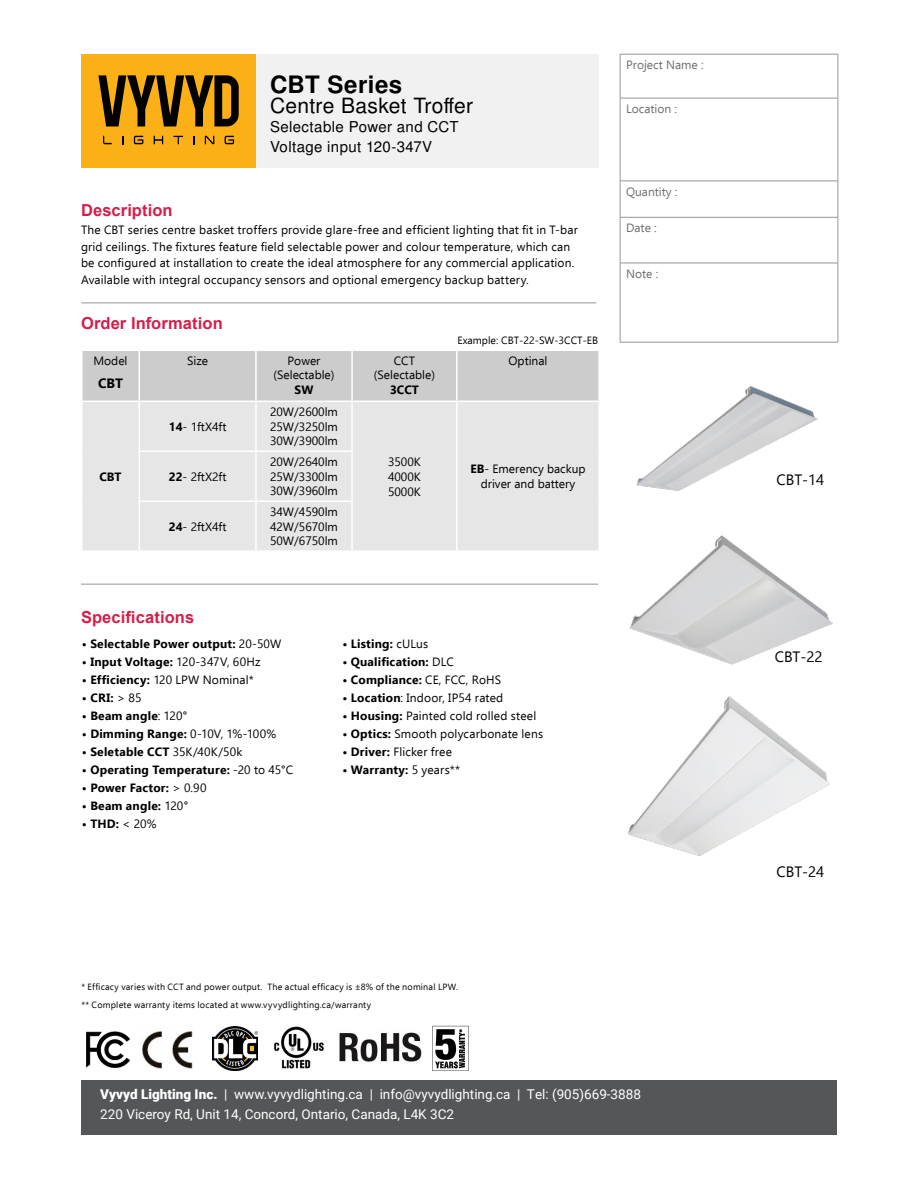
<style>
.page{position:relative;width:918px;height:1188px;background:#fff}
.page>*{position:absolute;margin:0;border:0;box-sizing:border-box;transform-origin:0 0}
.t1{font:700 24px "Free Sans";letter-spacing:.02em;color:#000}
.t2{font:21px "Free Sans";letter-spacing:.015em;color:#000}
.t3{font:700 16.5px "Arial";letter-spacing:.005em;color:#d51e49}
.t4{font:15px/19.5px "Free Sans";letter-spacing:.025em;color:#000}
.t5{font:15px "Ebrima";color:#000}
.t6{font:13.5px/20.2px "Roboto";color:#fff}
.t7{font:700 13.5px "Ebrima";color:#000}
.t8{font:12px/14.4px "Ebrima";letter-spacing:.01em;color:#000;text-align:justify}
.t9{font:700 12px "Ebrima";letter-spacing:.015em;color:#000}
.t10{font:12px "Ebrima";color:#6d6e71}
.t11{font:10.5px "Ebrima";color:#000}
.t12{font:9px/18px "Ebrima";letter-spacing:.025em;color:#000}
.s1{font-weight:700}
.s2{font-weight:400}
.s3{font-weight:900}
</style>
<div class="page">
<div style="left:81px;top:54px;width:187px;height:114px;background:#fcb017"></div>
<div style="left:256px;top:54px;width:342px;height:114px;background:#f1f1f2"></div>
<svg style="left:98px;top:75px;width:141px;height:51px"></svg>
<svg style="left:134px;top:136px;width:9px;height:8px"></svg>
<svg style="left:225px;top:136px;width:9px;height:8px"></svg>
<svg style="left:205px;top:135px;width:9px;height:9px"></svg>
<svg style="left:103px;top:136px;width:9px;height:8px"></svg>
<svg style="left:122px;top:136px;width:2px;height:8px"></svg>
<svg style="left:154px;top:136px;width:9px;height:8px"></svg>
<svg style="left:193px;top:136px;width:2px;height:8px"></svg>
<svg style="left:174px;top:136px;width:9px;height:8px"></svg>
<div style="left:81px;top:1080px;width:756px;height:54px;background:#545658"></div>
<hr style="left:620px;top:54px;width:218px;height:1px;background:#939598">
<hr style="left:620px;top:54px;width:1px;height:44px;background:#939598">
<hr style="left:838px;top:54px;width:1px;height:44px;background:#939598">
<hr style="left:620px;top:98px;width:218px;height:1px;background:#939598">
<hr style="left:620px;top:98px;width:1px;height:83px;background:#939598">
<hr style="left:838px;top:98px;width:1px;height:83px;background:#939598">
<hr style="left:620px;top:181px;width:218px;height:1px;background:#939598">
<hr style="left:620px;top:181px;width:1px;height:36px;background:#939598">
<hr style="left:838px;top:181px;width:1px;height:36px;background:#939598">
<hr style="left:620px;top:217px;width:218px;height:1px;background:#939598">
<hr style="left:620px;top:217px;width:1px;height:46px;background:#939598">
<hr style="left:838px;top:217px;width:1px;height:46px;background:#939598">
<hr style="left:620px;top:263px;width:218px;height:1px;background:#939598">
<hr style="left:620px;top:263px;width:1px;height:79px;background:#939598">
<hr style="left:838px;top:263px;width:1px;height:79px;background:#939598">
<hr style="left:620px;top:342px;width:218px;height:1px;background:#939598">
<svg style="left:432px;top:1026px;width:37px;height:45px"></svg>
<img style="left:142px;top:1031px;width:51px;height:38px">
<img style="left:86px;top:1031px;width:44px;height:37px">
<img style="left:274px;top:1026px;width:50px;height:43px">
<img style="left:212px;top:1026px;width:45px;height:45px">
<img style="left:339px;top:1032px;width:83px;height:30px">
<div style="left:82px;top:351px;width:516px;height:50px;background:#ccc"></div>
<div style="left:82px;top:402px;width:516px;height:148px;background:#e6e6e6"></div>
<hr style="left:139px;top:351px;width:1px;height:50px;background:#fff">
<hr style="left:255px;top:351px;width:2px;height:50px;background:#fff">
<hr style="left:351px;top:351px;width:2px;height:50px;background:#fff">
<hr style="left:456px;top:351px;width:2px;height:50px;background:#fff">
<hr style="left:139px;top:402px;width:1px;height:49px;background:#fff">
<hr style="left:255px;top:402px;width:2px;height:49px;background:#fff">
<hr style="left:351px;top:402px;width:2px;height:49px;background:#fff">
<hr style="left:456px;top:402px;width:2px;height:49px;background:#fff">
<hr style="left:139px;top:452px;width:1px;height:48px;background:#fff">
<hr style="left:255px;top:452px;width:2px;height:48px;background:#fff">
<hr style="left:351px;top:452px;width:2px;height:48px;background:#fff">
<hr style="left:456px;top:451px;width:2px;height:50px;background:#fff">
<hr style="left:139px;top:502px;width:1px;height:48px;background:#fff">
<hr style="left:255px;top:502px;width:2px;height:48px;background:#fff">
<hr style="left:351px;top:502px;width:2px;height:48px;background:#fff">
<hr style="left:456px;top:501px;width:2px;height:49px;background:#fff">
<hr style="left:139px;top:451px;width:117px;height:1px;background:#fff">
<hr style="left:139px;top:500px;width:117px;height:2px;background:#fff">
<hr style="left:256px;top:451px;width:97px;height:1px;background:#fff">
<hr style="left:256px;top:500px;width:97px;height:2px;background:#fff">
<hr style="left:81px;top:303px;width:515px;height:1px;background:#939598">
<hr style="left:81px;top:584px;width:517px;height:1px;background:#939598">
<img style="left:636px;top:386px;width:182px;height:105px">
<img style="left:629px;top:535px;width:204px;height:130px">
<img style="left:628px;top:696px;width:202px;height:160px">
<h1 class="t1" style="left:270px;top:67px;width:134px">CBT Series</h1>
<h2 class="t2" style="left:270px;top:91px;width:205px">Centre Basket Troffer</h2>
<p class="t4" style="left:270px;top:118px;width:190px">Selectable Power and CCT<br>Voltage input 120-347V</p>
<h3 class="t3" style="left:81px;top:198px;width:93px">Description</h3>
<p class="t8" style="left:81px;top:221px;width:498px;line-height:16.5px;text-align:left">The CBT series centre basket troffers provide glare-free and efficient lighting that fit in T-bar grid ceilings. The fixtures feature field selectable power and colour temperature, which can be configured at installation to create the ideal atmosphere for any commercial application.<br>Available with integral occupancy sensors and optional emergency backup battery.</p>
<h3 class="t3" style="left:81px;top:311px;width:143px">Order Information</h3>
<p class="t8" style="left:94px;top:353px;width:36px">Model</p>
<p class="t7" style="left:98px;top:373px;width:26px">CBT</p>
<p class="t9" style="left:99px;top:467px;width:24px">CBT</p>
<p class="t8" style="left:187px;top:353px;width:22px">Size</p>
<p class="t8" style="left:274px;top:353px;width:63px;text-align:center">Power (Selectable)</p>
<p class="t9" style="left:295px;top:380px;width:20px">SW</p>
<p class="t8" style="left:169px;top:419px;width:59px"><span class="s1">14</span>- 1ftX4ft</p>
<p class="t8" style="left:169px;top:469px;width:59px"><span class="s1">22</span>- 2ftX2ft</p>
<p class="t8" style="left:169px;top:519px;width:59px"><span class="s1">24</span>- 2ftX4ft</p>
<p class="t8" style="left:270px;top:404px;width:69px">20W/2600lm 25W/3250lm 30W/3900lm</p>
<p class="t8" style="left:270px;top:454px;width:69px">20W/2640lm 25W/3300lm 30W/3960lm</p>
<p class="t8" style="left:270px;top:504px;width:69px">34W/4590lm 42W/5670lm 50W/6750lm</p>
<h3 class="t3" style="left:81px;top:606px;width:115px">Specifications</h3>
<p class="t8" style="left:374px;top:353px;width:63px;text-align:center">CCT (Selectable)</p>
<p class="t9" style="left:390px;top:380px;width:30px">3CCT</p>
<p class="t11" style="left:457px;top:332px;width:142px">Example: CBT-22-SW-3CCT-EB</p>
<p class="t8" style="left:509px;top:353px;width:40px">Optinal</p>
<p class="t8" style="left:388px;top:453px;width:34px;line-height:15px">3500K 4000K 5000K</p>
<p class="t8" style="left:470px;top:461px;width:117px;line-height:15px;text-align:center"><span class="s1">EB</span>- Emerency backup driver and battery</p>
<p class="t9" style="left:82px;top:634px;width:201px">• Selectable Power output: <span class="s2">20-50W</span></p>
<p class="t9" style="left:82px;top:652px;width:180px">• Input Voltage: <span class="s2">120-347V, 60Hz</span></p>
<p class="t8" style="left:82px;top:672px;width:173px"><span class="s1">• Efficiency:</span> 120 LPW Nominal*</p>
<p class="t9" style="left:82px;top:688px;width:61px">• CRI: <span class="s2">&gt; 85</span></p>
<p class="t9" style="left:82px;top:706px;width:107px">• Beam angle<span class="s2">: 120°</span></p>
<p class="t9" style="left:82px;top:724px;width:196px">• Dimming Range: <span class="s2">0-10V, 1%-100%</span></p>
<p class="t9" style="left:82px;top:742px;width:162px">• Seletable CCT <span class="s2">35K/40K/50k</span></p>
<p class="t9" style="left:82px;top:760px;width:213px">• Operating Temperature: <span class="s2">-20 to 45°C</span></p>
<p class="t9" style="left:82px;top:778px;width:126px">• Power Factor: <span class="s2">&gt; 0.90</span></p>
<p class="t9" style="left:82px;top:796px;width:108px">• Beam angle: <span class="s2">120°</span></p>
<p class="t9" style="left:82px;top:814px;width:76px">• THD: <span class="s2">&lt; 20%</span></p>
<p class="t9" style="left:342px;top:634px;width:87px">• Listing: <span class="s2">cULus</span></p>
<p class="t9" style="left:342px;top:652px;width:113px">• Qualification: <span class="s2">DLC</span></p>
<p class="t9" style="left:342px;top:670px;width:160px">• Compliance: <span class="s2">CE, FCC, RoHS</span></p>
<p class="t8" style="left:342px;top:690px;width:162px"><span class="s1">• Location</span>: Indoor, IP54 rated</p>
<p class="t8" style="left:342px;top:708px;width:195px"><span class="s1">• Housing:</span> Painted cold rolled steel</p>
<p class="t8" style="left:342px;top:726px;width:202px"><span class="s1">• Optics:</span> Smooth polycarbonate lens</p>
<p class="t8" style="left:342px;top:744px;width:111px"><span class="s1">• Driver:</span> Flicker free</p>
<p class="t9" style="left:342px;top:760px;width:119px">• Warranty: <span class="s2">5 years**</span></p>
<p class="t10" style="left:626px;top:56px;width:79px">Project Name :</p>
<p class="t10" style="left:626px;top:100px;width:53px">Location :</p>
<p class="t10" style="left:626px;top:183px;width:53px">Quantity :</p>
<p class="t10" style="left:626px;top:219px;width:32px">Date :</p>
<p class="t10" style="left:626px;top:265px;width:34px">Note :</p>
<p class="t12" style="left:81px;top:978px;width:378px">* Efficacy varies with CCT and power output. The actual efficacy is ±8% of the nominal LPW. ** Complete warranty items located at www.vyvydlighting.ca/warranty</p>
<p class="t6" style="left:100px;top:1084px;width:542px"><span class="s3">Vyvyd Lighting Inc.</span> | www.vyvydlighting.ca | info@vyvydlighting.ca | Tel: (905)669-3888<br>220 Viceroy Rd, Unit 14, Concord, Ontario, Canada, L4K 3C2</p>
<p class="t5" style="left:776px;top:469px;width:49px">CBT-14</p>
<p class="t5" style="left:775px;top:646px;width:49px">CBT-22</p>
<p class="t5" style="left:776px;top:861px;width:49px">CBT-24</p>
</div>
